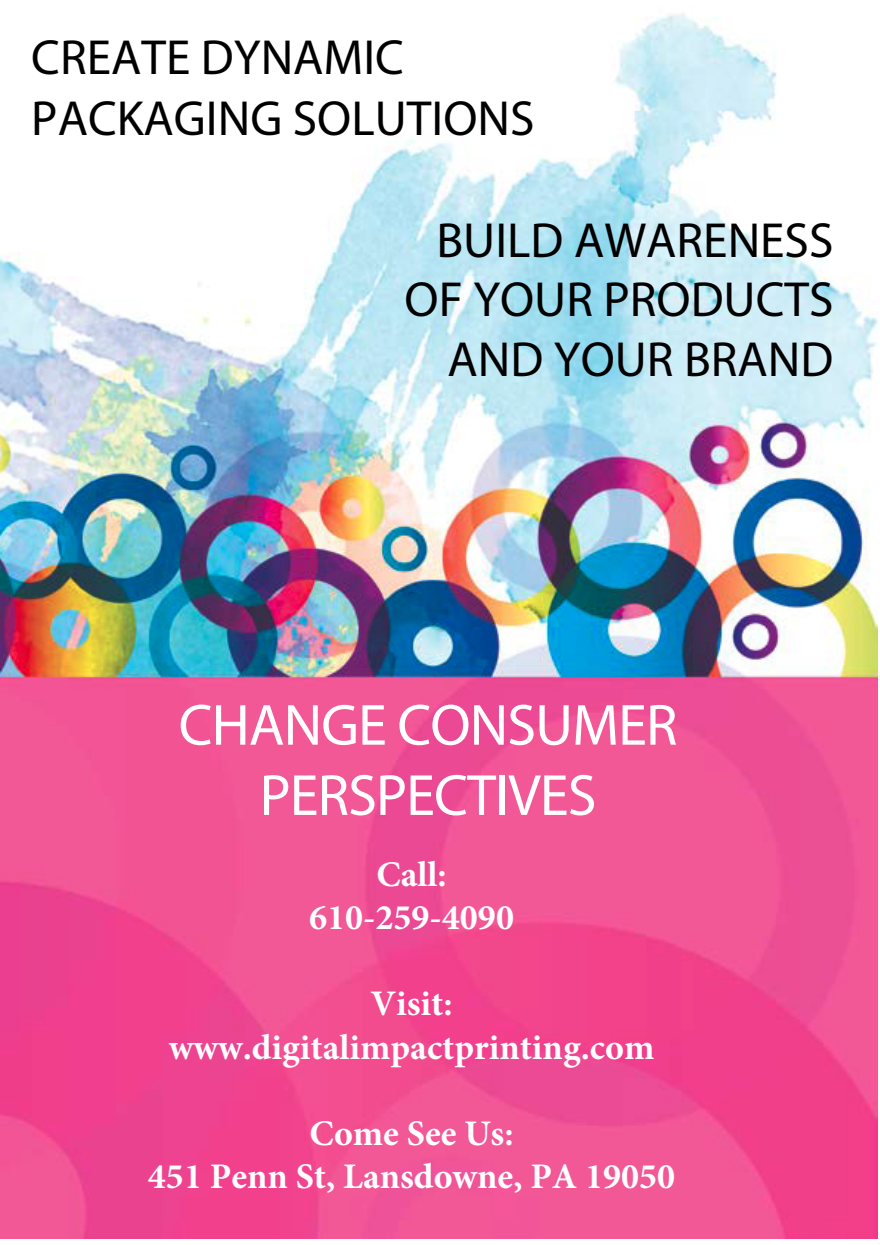
<style>
.page{position:relative;width:880px;height:1245px;background:#fff}
.page>*{position:absolute;margin:0;border:0;box-sizing:border-box;transform-origin:0 0}
.t1{font:58.5px/70.2px "Myriad Pro";letter-spacing:-.015em;color:#fff;text-align:center}
.t2{font:49.5px/59.4px "Myriad Pro";color:#000}
.t3{font:700 36px/43.2px "Minion Pro";color:#fff;text-align:center}
</style>
<div class="page">
<img style="left:0;top:14px;width:877px;height:1224px">
<h2 class="t2" style="left:31px;top:26px;width:504px;line-height:61.4px">CREATE DYNAMIC<br>PACKAGING SOLUTIONS</h2>
<h2 class="t2" style="left:404px;top:210px;width:430px;text-align:right">BUILD AWARENESS<br>OF YOUR PRODUCTS<br>AND YOUR BRAND</h2>
<h1 class="t1" style="left:178px;top:689px;width:500px">CHANGE CONSUMER<br>PERSPECTIVES</h1>
<p class="t3" style="left:309px;top:852px;width:206px">Call:<br>610-259-4090</p>
<p class="t3" style="left:169px;top:981px;width:487px">Visit: www.digitalimpactprinting.com</p>
<p class="t3" style="left:148px;top:1111px;width:528px">Come See Us:<br>451 Penn St, Lansdowne, PA 19050</p>
</div>
